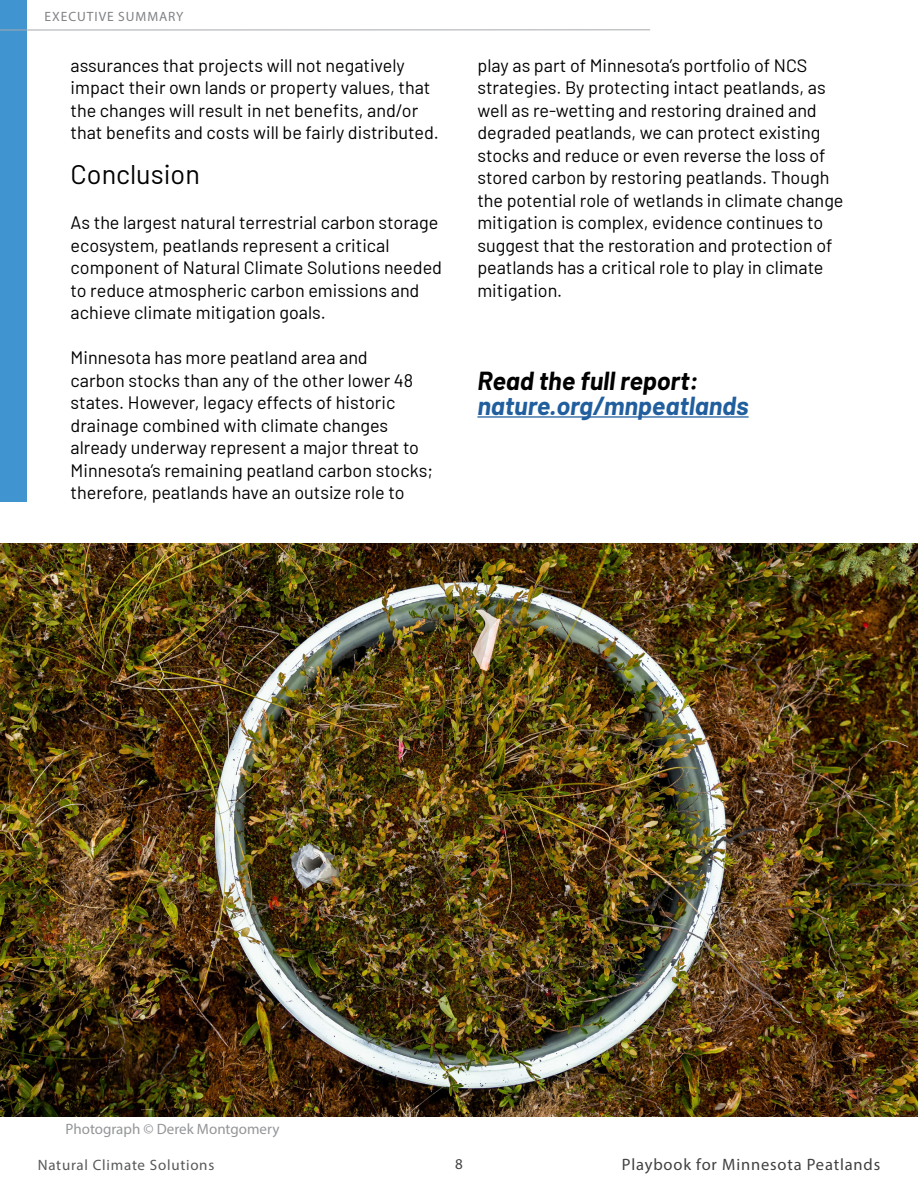
<style>
.page{position:relative;width:918px;height:1188px;background:#fff}
.page>*{position:absolute;margin:0;border:0;box-sizing:border-box;transform-origin:0 0}
.t1{font:27px "Barlow";color:#000}
.t2{font:italic 700 25.5px "Barlow";color:#215e9e}
.t3{font:italic 700 25.5px "Barlow";color:#000}
.t4{font:18px/22.5px "Barlow";color:#000}
.t5{font:16.5px "Myriad Pro";letter-spacing:.05em;color:#414042}
.t6{font:15px "Myriad Pro";color:#939598}
.t7{font:15px "Myriad Pro";letter-spacing:.05em;color:#58595b}
.t8{font:15px "Myriad Pro";color:#414042}
.t9{font:13.5px "Myriad Pro";letter-spacing:.07em;color:#808285}
</style>
<div class="page">
<div style="left:0;top:0;width:27px;height:501px;background:#4095d1"></div>
<hr style="left:0;top:29px;width:650px;height:1px;background:#a7a9ac">
<hr style="left:477px;top:416px;width:272px;height:2px;background:#215e9e">
<img style="left:0;top:544px;width:918px;height:572px">
<p class="t9" style="left:45px;top:8px;width:141px">EXECUTIVE SUMMARY</p>
<p class="t4" style="left:71px;top:52px;width:370px">assurances that projects will not negatively impact their own lands or property values, that the changes will result in net benefits, and/or that benefits and costs will be fairly distributed.</p>
<h1 class="t1" style="left:71px;top:155px;width:131px">Conclusion</h1>
<p class="t4" style="left:71px;top:210px;width:373px">As the largest natural terrestrial carbon storage ecosystem, peatlands represent a critical component of Natural Climate Solutions needed to reduce atmospheric carbon emissions and achieve climate mitigation goals.</p>
<p class="t4" style="left:71px;top:345px;width:364px">Minnesota has more peatland area and<br>carbon stocks than any of the other lower 48 states. However, legacy effects of historic drainage combined with climate changes already underway represent a major threat to Minnesota’s remaining peatland carbon stocks; therefore, peatlands have an outsize role to</p>
<p class="t4" style="left:477px;top:52px;width:368px">play as part of Minnesota’s portfolio of NCS strategies. By protecting intact peatlands, as well as re-wetting and restoring drained and degraded peatlands, we can protect existing stocks and reduce or even reverse the loss of stored carbon by restoring peatlands. Though the potential role of wetlands in climate change mitigation is complex, evidence continues to suggest that the restoration and protection of peatlands has a critical role to play in climate mitigation.</p>
<h2 class="t3" style="left:477px;top:362px;width:223px">Read the full report:</h2>
<h2 class="t2" style="left:477px;top:387px;width:273px">nature.org/mnpeatlands</h2>
<p class="t6" style="left:66px;top:1120px;width:215px">Photograph © Derek Montgomery</p>
<p class="t7" style="left:38px;top:1156px;width:178px">Natural Climate Solutions</p>
<p class="t8" style="left:455px;top:1155px;width:9px">8</p>
<p class="t5" style="left:622px;top:1155px;width:260px">Playbook for Minnesota Peatlands</p>
</div>
